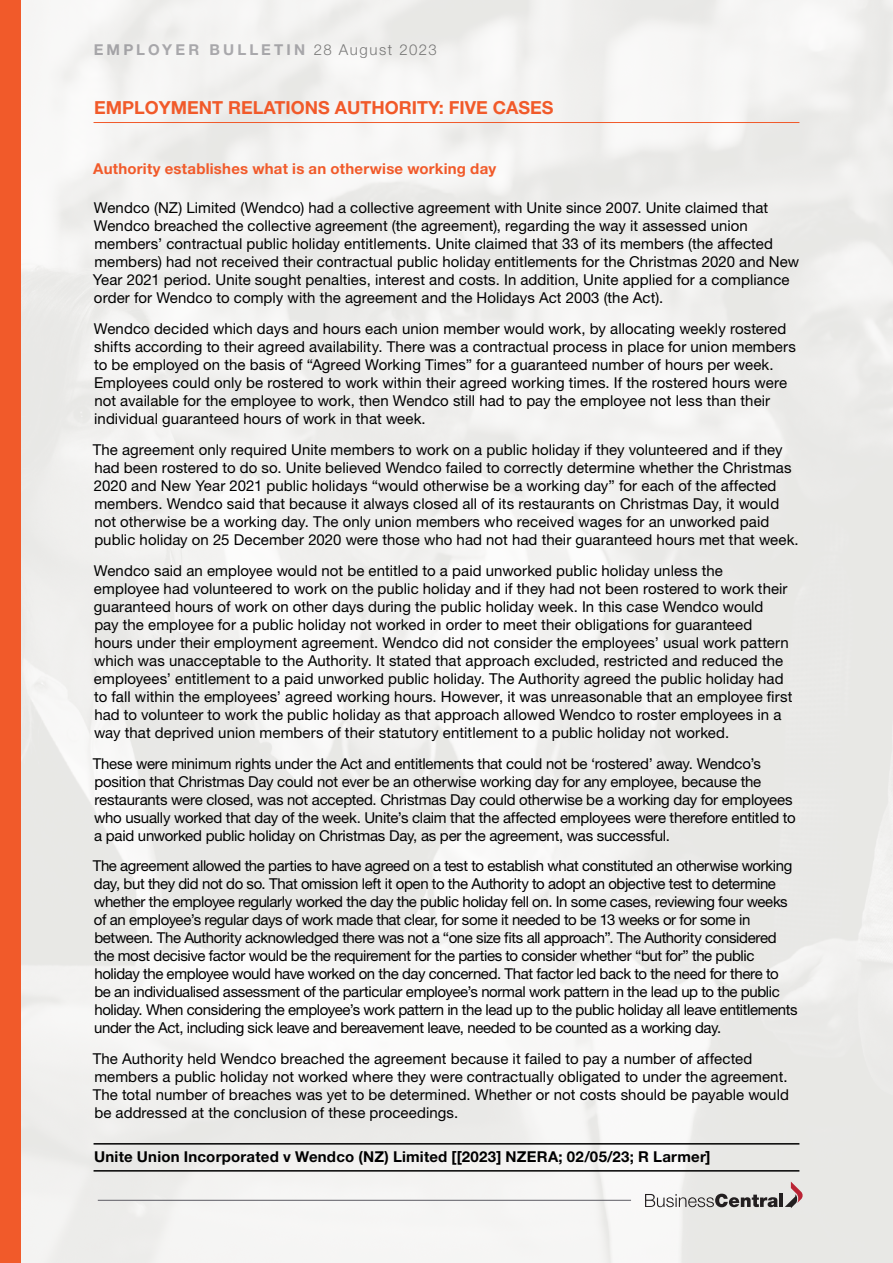
<style>
.page{position:relative;width:893px;height:1263px;background:#fff}
.page>*{position:absolute;margin:0;border:0;box-sizing:border-box;transform-origin:0 0}
.b_Heading_1__orange{font:700 18px "Helvetica Neue LT Pro";color:#f15a2a}
.b_Body_text{font:15px/18px "Helvetica Neue LT Pro";color:#000}
.b_Body_text-2{font:15px/18px "Helvetica Neue LT Pro";letter-spacing:-.025em;color:#000}
.Case_names_bold_line{font:700 15px "Helvetica Neue LT Pro";letter-spacing:.015em;color:#000}
.b_Heading_2__orange{font:700 15px "Helvetica Neue LT Pro";letter-spacing:.015em;color:#f15a2a}
.t1{font:700 15px "Helvetica Neue LT Pro";letter-spacing:.21em;color:#5c5b63}
.s1{font-weight:300;color:#000}
</style>
<div class="page">
<img style="left:21px;top:0;width:872px;height:1263px">
<hr style="left:98px;top:1200px;width:533px;height:1px;background:#5c5b63">
<svg style="left:645px;top:1194px;width:133px;height:13px;background:#a19f9e"></svg>
<hr style="left:779px;top:1194px;width:4px;height:13px;background:#231f20">
<svg style="left:785px;top:1181px;width:18px;height:27px"></svg>
<div style="left:0;top:0;width:21px;height:1263px;background:#f15a2a"></div>
<hr style="left:94px;top:122px;width:705px;height:1px;background:#f15a2a">
<hr style="left:94px;top:1143px;width:705px;height:1px;background:#000">
<hr style="left:94px;top:1170px;width:705px;height:1px;background:#000">
<p class="t1" style="left:94px;top:41px;width:345px">EMPLOYER BULLETIN <span class="s1">28 August 2023</span></p>
<p class="b_Heading_1__orange" style="left:94px;top:96px;width:461px">EMPLOYMENT RELATIONS AUTHORITY: FIVE CASES</p>
<p class="b_Heading_2__orange" style="left:93px;top:159px;width:404px">Authority establishes what is an otherwise working day</p>
<p class="b_Body_text" style="left:93px;top:199px;width:708px">Wendco (NZ) Limited (Wendco) had a collective agreement with Unite since 2007. Unite claimed that Wendco breached the collective agreement (the agreement), regarding the way it assessed union members’ contractual public holiday entitlements. Unite claimed that 33 of its members (the affected members) had not received their contractual public holiday entitlements for the Christmas 2020 and New Year 2021 period. Unite sought penalties, interest and costs. In addition, Unite applied for a compliance order for Wendco to comply with the agreement and the Holidays Act 2003 (the Act).</p>
<p class="b_Body_text" style="left:94px;top:319px;width:703px">Wendco decided which days and hours each union member would work, by allocating weekly rostered shifts according to their agreed availability. There was a contractual process in place for union members to be employed on the basis of “Agreed Working Times” for a guaranteed number of hours per week.<br>Employees could only be rostered to work within their agreed working times. If the rostered hours were not available for the employee to work, then Wendco still had to pay the employee not less than their individual guaranteed hours of work in that week.</p>
<p class="b_Body_text" style="left:93px;top:440px;width:708px">The agreement only required Unite members to work on a public holiday if they volunteered and if they had been rostered to do so. Unite believed Wendco failed to correctly determine whether the Christmas 2020 and New Year 2021 public holidays “would otherwise be a working day” for each of the affected members. Wendco said that because it always closed all of its restaurants on Christmas Day, it would not otherwise be a working day. The only union members who received wages for an unworked paid public holiday on 25 December 2020 were those who had not had their guaranteed hours met that week.</p>
<p class="b_Body_text" style="left:94px;top:561px;width:700px">Wendco said an employee would not be entitled to a paid unworked public holiday unless the<br>employee had volunteered to work on the public holiday and if they had not been rostered to work their guaranteed hours of work on other days during the public holiday week. In this case Wendco would<br>pay the employee for a public holiday not worked in order to meet their obligations for guaranteed hours under their employment agreement. Wendco did not consider the employees’ usual work pattern which was unacceptable to the Authority. It stated that approach excluded, restricted and reduced the employees’ entitlement to a paid unworked public holiday. The Authority agreed the public holiday had to fall within the employees’ agreed working hours. However, it was unreasonable that an employee first had to volunteer to work the public holiday as that approach allowed Wendco to roster employees in a way that deprived union members of their statutory entitlement to a public holiday not worked.</p>
<p class="b_Body_text" style="left:93px;top:754px;width:704px">These were minimum rights under the Act and entitlements that could not be ‘rostered’ away. Wendco’s position that Christmas Day could not ever be an otherwise working day for any employee, because the restaurants were closed, was not accepted. Christmas Day could otherwise be a working day for employees who usually worked that day of the week. Unite’s claim that the affected employees were therefore entitled to a paid unworked public holiday on Christmas Day, as per the agreement, was successful.</p>
<p class="b_Body_text-2" style="left:93px;top:856px;width:707px">The agreement allowed the parties to have agreed on a test to establish what constituted an otherwise working day, but they did not do so. That omission left it open to the Authority to adopt an objective test to determine whether the employee regularly worked the day the public holiday fell on. In some cases, reviewing four weeks of an employee’s regular days of work made that clear, for some it needed to be 13 weeks or for some in between. The Authority acknowledged there was not a “one size fits all approach”. The Authority considered the most decisive factor would be the requirement for the parties to consider whether “but for” the public holiday the employee would have worked on the day concerned. That factor led back to the need for there to<br>be an individualised assessment of the particular employee’s normal work pattern in the lead up to the public holiday. When considering the employee’s work pattern in the lead up to the public holiday all leave entitlements under the Act, including sick leave and bereavement leave, needed to be counted as a working day.</p>
<p class="b_Body_text" style="left:93px;top:1049px;width:698px">The Authority held Wendco breached the agreement because it failed to pay a number of affected members a public holiday not worked where they were contractually obligated to under the agreement.<br>The total number of breaches was yet to be determined. Whether or not costs should be payable would be addressed at the conclusion of these proceedings.</p>
<p class="Case_names_bold_line" style="left:94px;top:1147px;width:618px">Unite Union Incorporated v Wendco (NZ) Limited [[2023] NZERA; 02/05/23; R Larmer]</p>
</div>
